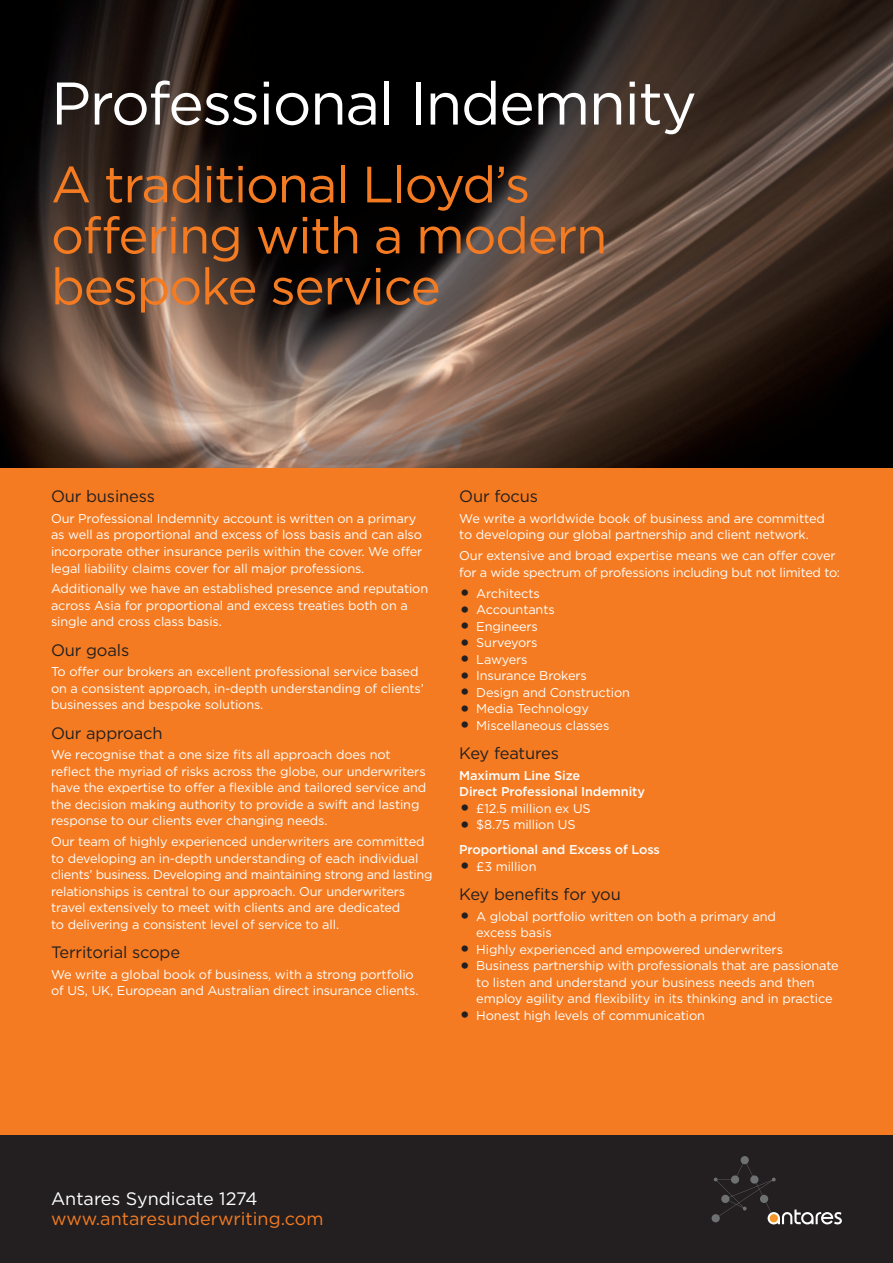
<style>
.page{position:relative;width:893px;height:1263px;background:#fff}
.page>*{position:absolute;margin:0;border:0;box-sizing:border-box;transform-origin:0 0}
.t1{font:60px "Gotham";letter-spacing:-.025em;color:#fff}
.t2{font:51px/51px "Gotham";letter-spacing:-.025em;color:#f47b21}
.t3{font:18px "Gotham";color:#f47b21}
.t4{font:18px "Gotham";color:#fff}
.t5{font:16.5px "Gotham";letter-spacing:-.01em;color:#231f20}
.t6{font:12.75px/16.5px "Gotham";letter-spacing:-.01em;color:#fff}
.t7{font:500 12.75px/16.5px "Gotham";letter-spacing:-.01em;color:#fff}
.s1{font-size:24px;color:#231f20}
.s2{font-weight:400;font-size:24px;color:#231f20}
.s3{font-weight:400}
</style>
<div class="page">
<img style="left:0;top:0;width:893px;height:468px">
<div style="left:0;top:468px;width:893px;height:667px;background:#f47b21"></div>
<div style="left:0;top:1135px;width:893px;height:128px;background:#231f20"></div>
<div style="left:741px;top:1156px;width:8px;height:8px;background:#6e7071;border-radius:50%"></div>
<div style="left:712px;top:1214px;width:8px;height:8px;background:#6e7071;border-radius:50%"></div>
<svg style="left:714px;top:1160px;width:128px;height:64px"></svg>
<h1 class="t1" style="left:51px;top:83px;width:647px">Professional Indemnity</h1>
<h2 class="t2" style="left:51px;top:163px;width:558px">A traditional Lloyd’s offering with a modern bespoke service</h2>
<p class="t5" style="left:51px;top:491px;width:105px">Our business</p>
<p class="t6" style="left:51px;top:511px;width:373px">Our Professional Indemnity account is written on a primary as well as proportional and excess of loss basis and can also incorporate other insurance perils within the cover. We offer legal liability claims cover for all major professions.</p>
<p class="t6" style="left:51px;top:581px;width:379px">Additionally we have an established presence and reputation across Asia for proportional and excess treaties both on a single and cross class basis.</p>
<p class="t5" style="left:51px;top:644px;width:80px">Our goals</p>
<p class="t6" style="left:51px;top:664px;width:374px">To offer our brokers an excellent professional service based on a consistent approach, in-depth understanding of clients’ businesses and bespoke solutions.</p>
<p class="t5" style="left:51px;top:727px;width:113px">Our approach</p>
<p class="t6" style="left:51px;top:748px;width:377px">We recognise that a one size fits all approach does not reflect the myriad of risks across the globe, our underwriters have the expertise to offer a flexible and tailored service and the decision making authority to provide a swift and lasting response to our clients ever changing needs.</p>
<p class="t6" style="left:51px;top:834px;width:383px">Our team of highly experienced underwriters are committed to developing an in-depth understanding of each individual clients’ business. Developing and maintaining strong and lasting relationships is central to our approach. Our underwriters travel extensively to meet with clients and are dedicated<br>to delivering a consistent level of service to all.</p>
<p class="t5" style="left:51px;top:946px;width:131px">Territorial scope</p>
<p class="t6" style="left:51px;top:967px;width:369px">We write a global book of business, with a strong portfolio of US, UK, European and Australian direct insurance clients.</p>
<p class="t5" style="left:459px;top:491px;width:80px">Our focus</p>
<p class="t6" style="left:459px;top:511px;width:367px">We write a worldwide book of business and are committed to developing our global partnership and client network.</p>
<p class="t6" style="left:459px;top:548px;width:382px">Our extensive and broad expertise means we can offer cover for a wide spectrum of professions including but not limited to:</p>
<p class="t6" style="left:459px;top:586px;width:82px"><span class="s1">•</span> Architects</p>
<p class="t6" style="left:459px;top:602px;width:97px"><span class="s1">•</span> Accountants</p>
<p class="t6" style="left:459px;top:619px;width:80px"><span class="s1">•</span> Engineers</p>
<p class="t6" style="left:459px;top:635px;width:80px"><span class="s1">•</span> Surveyors</p>
<p class="t6" style="left:459px;top:652px;width:70px"><span class="s1">•</span> Lawyers</p>
<p class="t6" style="left:459px;top:668px;width:129px"><span class="s1">•</span> Insurance Brokers</p>
<p class="t6" style="left:459px;top:685px;width:172px"><span class="s1">•</span> Design and Construction</p>
<p class="t6" style="left:459px;top:701px;width:131px"><span class="s1">•</span> Media Technology</p>
<p class="t6" style="left:459px;top:718px;width:152px"><span class="s1">•</span> Miscellaneous classes</p>
<p class="t5" style="left:459px;top:747px;width:101px">Key features</p>
<p class="t7" style="left:459px;top:768px;width:187px">Maximum Line Size<br>Direct Professional Indemnity</p>
<p class="t6" style="left:459px;top:801px;width:133px"><span class="s1">•</span> £12.5 million ex US</p>
<p class="t7" style="left:459px;top:813px;width:202px;line-height:25px"><span class="s2">•</span> <span class="s3">$8.75 million US<br></span>Proportional and Excess of Loss</p>
<p class="t6" style="left:459px;top:859px;width:79px"><span class="s1">•</span> £3 million</p>
<p class="t5" style="left:459px;top:888px;width:163px">Key benefits for you</p>
<p class="t6" style="left:476px;top:909px;width:301px;text-indent:-17px"><span class="s1">•</span> A global portfolio written on both a primary and excess basis</p>
<p class="t6" style="left:459px;top:942px;width:325px"><span class="s1">•</span> Highly experienced and empowered underwriters</p>
<p class="t6" style="left:476px;top:958px;width:364px;text-indent:-17px"><span class="s1">•</span> Business partnership with professionals that are passionate to listen and understand your business needs and then employ agility and flexibility in its thinking and in practice</p>
<p class="t6" style="left:459px;top:1008px;width:247px"><span class="s1">•</span> Honest high levels of communication</p>
<h3 class="t4" style="left:51px;top:1192px;width:208px">Antares Syndicate 1274</h3>
<h3 class="t3" style="left:51px;top:1212px;width:274px">www.antaresunderwriting.com</h3>
</div>
